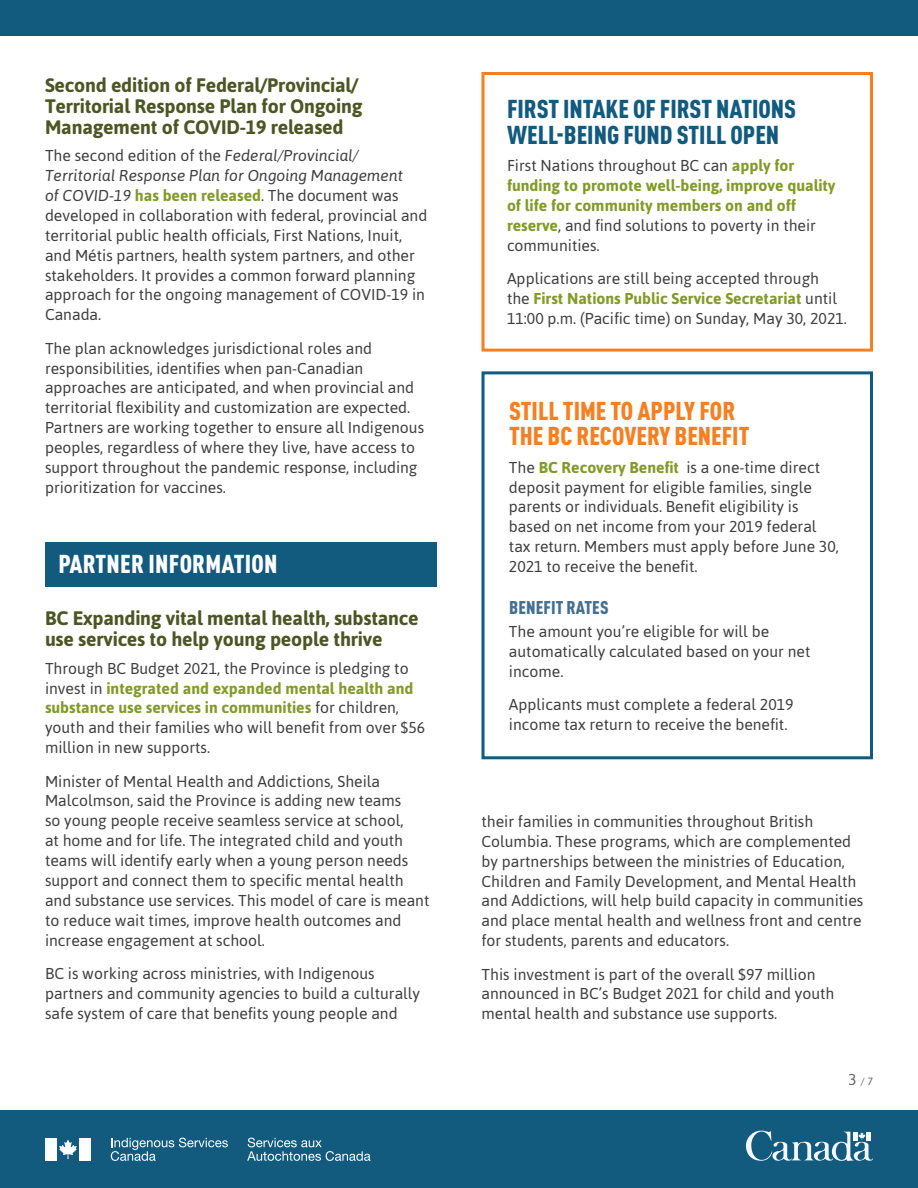
<style>
.page{position:relative;width:918px;height:1188px;background:#fff}
.page>*{position:absolute;margin:0;border:0;box-sizing:border-box;transform-origin:0 0}
.t1{font:900 condensed 25.5px/25.5px "DIN Pro";color:#135a7f}
.t2{font:900 condensed 25.5px/25.5px "DIN Pro";color:#f57f21}
.t3{font:900 condensed 25.5px "DIN Pro";letter-spacing:.01em;color:#fff}
.t4{font:700 19.5px/21px "Asap";letter-spacing:-.01em;color:#4c5624}
.t5{font:900 condensed 18.15px "DIN Pro";letter-spacing:.01em;color:#456f91}
.t6{font:15.75px/20px "Asap";color:#3e3e3f}
.t7{font:700 15.75px/20px "Asap";color:#809b27}
.t8{font:10.5px "Asap";color:#3e3e3f}
.s1{font-style:italic}
.s2{font-weight:700;color:#809b27}
.s3{font-weight:400;color:#3e3e3f}
.s4{font-size:15.75px}
</style>
<div class="page">
<div style="left:0;top:0;width:918px;height:36px;background:#135a7f"></div>
<svg style="left:0;top:669px;width:918px;height:519px"></svg>
<div style="left:482px;top:72px;width:391px;height:280px;border:3px solid #f57f21"></div>
<div style="left:483px;top:374px;width:389px;height:383px;background:#fff"></div>
<div style="left:482px;top:371px;width:391px;height:388px;border:3px solid #135a7f"></div>
<div style="left:45px;top:542px;width:391px;height:44px;background:#135a7f"></div>
<p class="t4" style="left:45px;top:74px;width:319px">Second edition of Federal/Provincial/<br>Territorial Response Plan for Ongoing<br>Management of COVID-19 released</p>
<p class="t6" style="left:45px;top:145px;width:384px">The second edition of the <span class="s1">Federal/Provincial/ Territorial Response Plan for Ongoing Management<br>of COVID-19</span> <span class="s2">has been released</span>. The document was developed in collaboration with federal, provincial and territorial public health officials, First Nations, Inuit, and Métis partners, health system partners, and other stakeholders. It provides a common forward planning approach for the ongoing management of COVID-19 in Canada.</p>
<p class="t6" style="left:45px;top:338px;width:381px">The plan acknowledges jurisdictional roles and responsibilities, identifies when pan-Canadian approaches are anticipated, and when provincial and territorial flexibility and customization are expected.<br>Partners are working together to ensure all Indigenous peoples, regardless of where they live, have access to support throughout the pandemic response, including prioritization for vaccines.</p>
<h1 class="t3" style="left:59px;top:544px;width:220px">PARTNER INFORMATION</h1>
<p class="t4" style="left:45px;top:607px;width:375px">BC Expanding vital mental health, substance use services to help young people thrive</p>
<p class="t6" style="left:45px;top:658px;width:382px">Through BC Budget 2021, the Province is pledging to invest in <span class="s2">integrated and expanded mental health and substance use services in communities</span> for children, youth and their families who will benefit from over $56 million in new supports.</p>
<p class="t6" style="left:45px;top:771px;width:386px">Minister of Mental Health and Addictions, Sheila Malcolmson, said the Province is adding new teams<br>so young people receive seamless service at school,<br>at home and for life. The integrated child and youth teams will identify early when a young person needs support and connect them to specific mental health and substance use services. This model of care is meant to reduce wait times, improve health outcomes and increase engagement at school.</p>
<p class="t6" style="left:45px;top:963px;width:377px">BC is working across ministries, with Indigenous partners and community agencies to build a culturally safe system of care that benefits young people and</p>
<h1 class="t1" style="left:507px;top:95px;width:291px">FIRST INTAKE OF FIRST NATIONS<br>WELL-BEING FUND STILL OPEN</h1>
<p class="t7" style="left:507px;top:155px;width:330px"><span class="s3">First Nations throughout BC can</span> apply for funding to promote well-being, improve quality of life for community members on and off reserve<span class="s3">, and find solutions to poverty in their communities.</span></p>
<p class="t6" style="left:507px;top:268px;width:342px">Applications are still being accepted through<br>the <span class="s2">First Nations Public Service Secretariat</span> until<br>11:00 p.m. (Pacific time) on Sunday, May 30, 2021.</p>
<h1 class="t2" style="left:509px;top:396px;width:242px">STILL TIME TO APPLY FOR<br>THE BC RECOVERY BENEFIT</h1>
<p class="t6" style="left:509px;top:457px;width:332px">The <span class="s2">BC Recovery Benefit</span> is a one-time direct deposit payment for eligible families, single parents or individuals. Benefit eligibility is based on net income from your 2019 federal tax return. Members must apply before June 30, 2021 to receive the benefit.</p>
<p class="t5" style="left:509px;top:594px;width:101px">BENEFIT RATES</p>
<p class="t6" style="left:509px;top:621px;width:303px">The amount you’re eligible for will be automatically calculated based on your net income.</p>
<p class="t6" style="left:509px;top:694px;width:286px">Applicants must complete a federal 2019 income tax return to receive the benefit.</p>
<p class="t6" style="left:481px;top:811px;width:383px">their families in communities throughout British Columbia. These programs, which are complemented by partnerships between the ministries of Education, Children and Family Development, and Mental Health and Addictions, will help build capacity in communities and place mental health and wellness front and centre for students, parents and educators.</p>
<p class="t6" style="left:481px;top:964px;width:354px">This investment is part of the overall $97 million announced in BC’s Budget 2021 for child and youth mental health and substance use supports.</p>
<p class="t8" style="left:849px;top:1074px;width:26px"><span class="s4">3</span> / 7</p>
</div>
